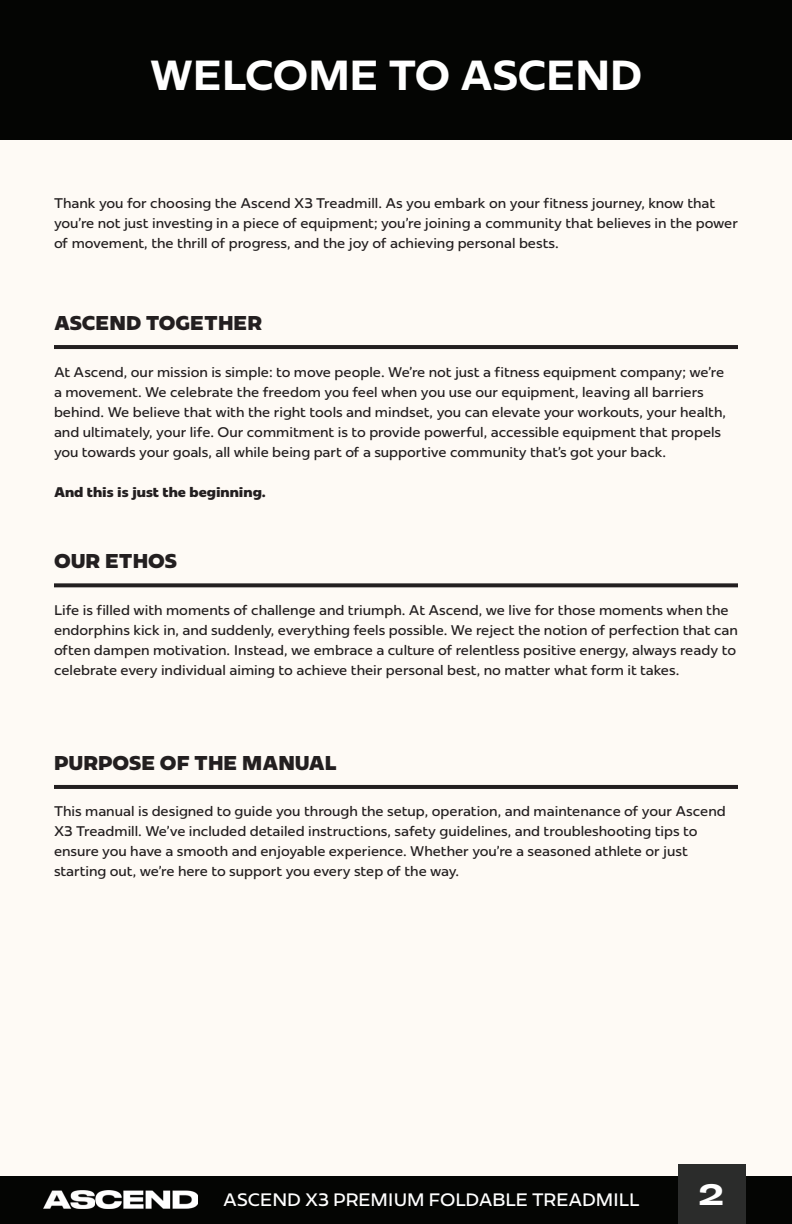
<style>
.page{position:relative;width:792px;height:1224px;background:#fefaf5}
.page>*{position:absolute;margin:0;border:0;box-sizing:border-box;transform-origin:0 0}
.Section_Header{font:700 42px "Redonda";color:#fff}
.t1{font:30px "GT America Exp Bd";color:#fff}
.t2{font:800 20px "Redonda";color:#231f20}
.t3{font:18px "Redonda";letter-spacing:-.005em;color:#fff}
.Body{font:14px/20px "Redonda";color:#231f20}
.Body-2{font:800 14px "Redonda";color:#231f20}
</style>
<div class="page">
<div style="left:0;top:1176px;width:792px;height:48px;background:#040503"></div>
<div style="left:678px;top:1165px;width:68px;height:59px;background:#2b2c2b"></div>
<div style="left:0;top:0;width:792px;height:140px;background:#040503"></div>
<img style="left:44px;top:1190px;width:154px;height:19px">
<hr style="left:54px;top:345px;width:684px;height:4px;background:#231f20">
<svg style="left:54px;top:583px;width:684px;height:4px;background:#363233"></svg>
<hr style="left:54px;top:785px;width:684px;height:4px;background:#231f20">
<p class="Section_Header" style="left:150px;top:50px;width:494px">WELCOME TO ASCEND</p>
<p class="Body" style="left:54px;top:193px;width:686px">Thank you for choosing the Ascend X3 Treadmill. As you embark on your fitness journey, know that you’re not just investing in a piece of equipment; you’re joining a community that believes in the power of movement, the thrill of progress, and the joy of achieving personal bests.</p>
<p class="t2" style="left:54px;top:311px;width:210px">ASCEND TOGETHER</p>
<p class="Body" style="left:54px;top:362px;width:674px">At Ascend, our mission is simple: to move people. We’re not just a fitness equipment company; we’re a movement. We celebrate the freedom you feel when you use our equipment, leaving all barriers behind. We believe that with the right tools and mindset, you can elevate your workouts, your health, and ultimately, your life. Our commitment is to provide powerful, accessible equipment that propels you towards your goals, all while being part of a supportive community that’s got your back.</p>
<p class="Body-2" style="left:54px;top:483px;width:213px">And this is just the beginning.</p>
<p class="t2" style="left:54px;top:549px;width:125px">OUR ETHOS</p>
<p class="Body" style="left:54px;top:600px;width:685px">Life is filled with moments of challenge and triumph. At Ascend, we live for those moments when the endorphins kick in, and suddenly, everything feels possible. We reject the notion of perfection that can often dampen motivation. Instead, we embrace a culture of relentless positive energy, always ready to celebrate every individual aiming to achieve their personal best, no matter what form it takes.</p>
<p class="t2" style="left:54px;top:751px;width:284px">PURPOSE OF THE MANUAL</p>
<p class="Body" style="left:54px;top:802px;width:673px">This manual is designed to guide you through the setup, operation, and maintenance of your Ascend X3 Treadmill. We’ve included detailed instructions, safety guidelines, and troubleshooting tips to ensure you have a smooth and enjoyable experience. Whether you’re a seasoned athlete or just starting out, we’re here to support you every step of the way.</p>
<p class="t3" style="left:223px;top:1189px;width:418px">ASCEND X3 PREMIUM FOLDABLE TREADMILL</p>
<h2 class="t1" style="left:699px;top:1176px;width:27px">2</h2>
</div>
